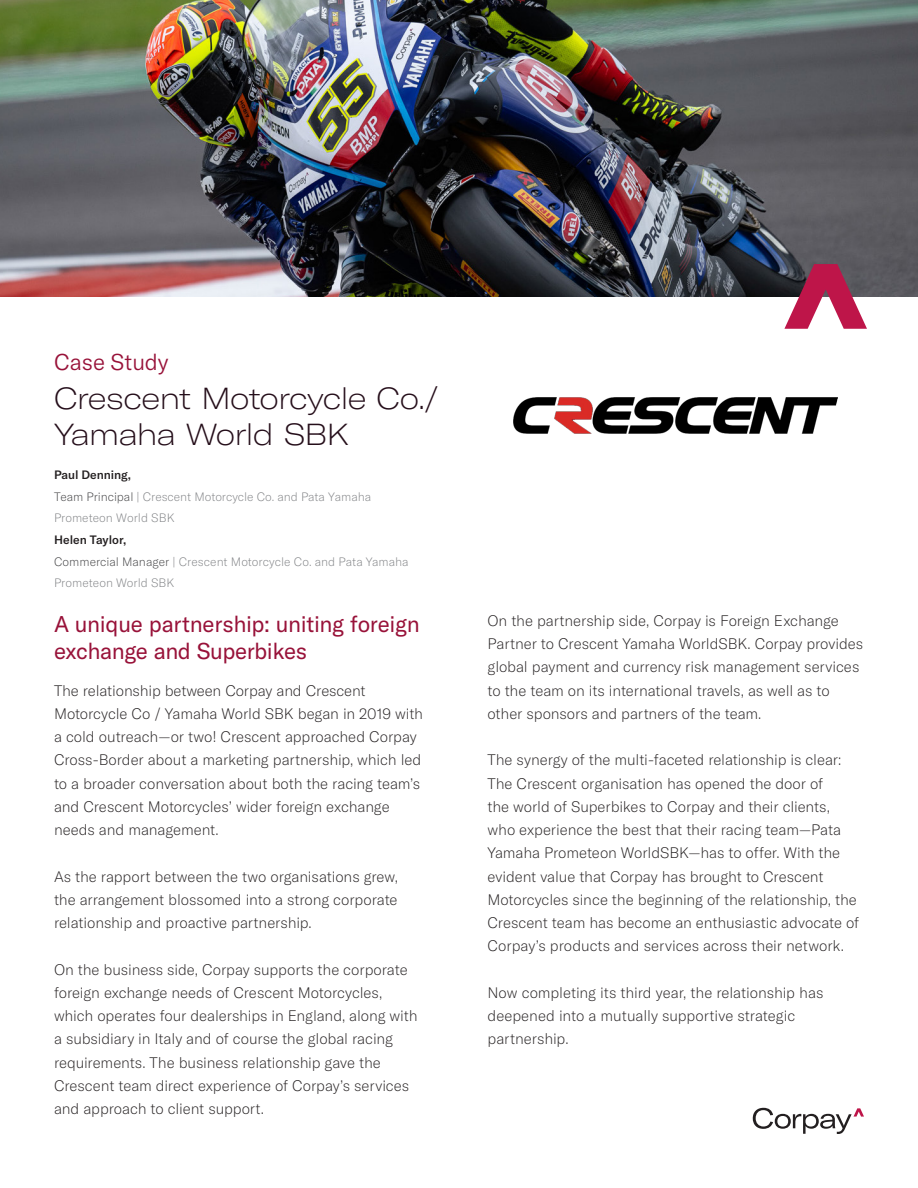
<style>
.page{position:relative;width:918px;height:1188px;background:#fff}
.page>*{position:absolute;margin:0;border:0;box-sizing:border-box;transform-origin:0 0}
.t1{font:100 expanded 30px/36px "GT America";letter-spacing:-.035em;color:#250e1a}
.t2{font:22.5px/27px "GT America";letter-spacing:-.02em;color:#981239}
.t3{font:300 22.5px "GT America";color:#981239}
.Body_Copy{font:100 15px/23.2px "GT America";letter-spacing:-.01em;color:#231f20}
.t4{font:100 12px/21.6px "GT America";letter-spacing:-.005em;color:#808285}
.s1{font-weight:500;color:#231f20}
.s2{color:#404042}
</style>
<div class="page">
<img style="left:0;top:0;width:918px;height:296px">
<svg style="left:784px;top:264px;width:83px;height:65px"></svg>
<svg style="left:753px;top:1108px;width:111px;height:26px"></svg>
<img style="left:514px;top:397px;width:324px;height:36px">
<p class="t3" style="left:54px;top:349px;width:116px">Case Study</p>
<p class="t1" style="left:54px;top:380px;width:386px">Crescent Motorcycle Co./<br>Yamaha World SBK</p>
<p class="t4" style="left:54px;top:464px;width:356px"><span class="s1">Paul Denning,<br></span><span class="s2">Team Principal</span> | Crescent Motorcycle Co. and Pata Yamaha<br>Prometeon World SBK<br><span class="s1">Helen Taylor,<br></span><span class="s2">Commercial Manager</span> | Crescent Motorcycle Co. and Pata Yamaha<br>Prometeon World SBK</p>
<p class="t2" style="left:54px;top:610px;width:367px">A unique partnership: uniting foreign exchange and Superbikes</p>
<p class="Body_Copy" style="left:54px;top:679px;width:371px">The relationship between Corpay and Crescent Motorcycle Co / Yamaha World SBK began in 2019 with a cold outreach—or two! Crescent approached Corpay Cross-Border about a marketing partnership, which led to a broader conversation about both the racing team’s and Crescent Motorcycles’ wider foreign exchange needs and management.</p>
<p class="Body_Copy" style="left:54px;top:865px;width:346px;text-align:justify">As the rapport between the two organisations grew, the arrangement blossomed into a strong corporate relationship and proactive partnership.</p>
<p class="Body_Copy" style="left:54px;top:958px;width:365px">On the business side, Corpay supports the corporate foreign exchange needs of Crescent Motorcycles, which operates four dealerships in England, along with a subsidiary in Italy and of course the global racing requirements. The business relationship gave the Crescent team direct experience of Corpay’s services and approach to client support.</p>
<p class="Body_Copy" style="left:488px;top:609px;width:377px">On the partnership side, Corpay is Foreign Exchange Partner to Crescent Yamaha WorldSBK. Corpay provides global payment and currency risk management services to the team on its international travels, as well as to other sponsors and partners of the team.</p>
<p class="Body_Copy" style="left:488px;top:749px;width:373px">The synergy of the multi-faceted relationship is clear:<br>The Crescent organisation has opened the door of<br>the world of Superbikes to Corpay and their clients, who experience the best that their racing team—Pata Yamaha Prometeon WorldSBK—has to offer. With the evident value that Corpay has brought to Crescent Motorcycles since the beginning of the relationship, the Crescent team has become an enthusiastic advocate of Corpay’s products and services across their network.</p>
<p class="Body_Copy" style="left:488px;top:981px;width:337px">Now completing its third year, the relationship has deepened into a mutually supportive strategic partnership.</p>
</div>
